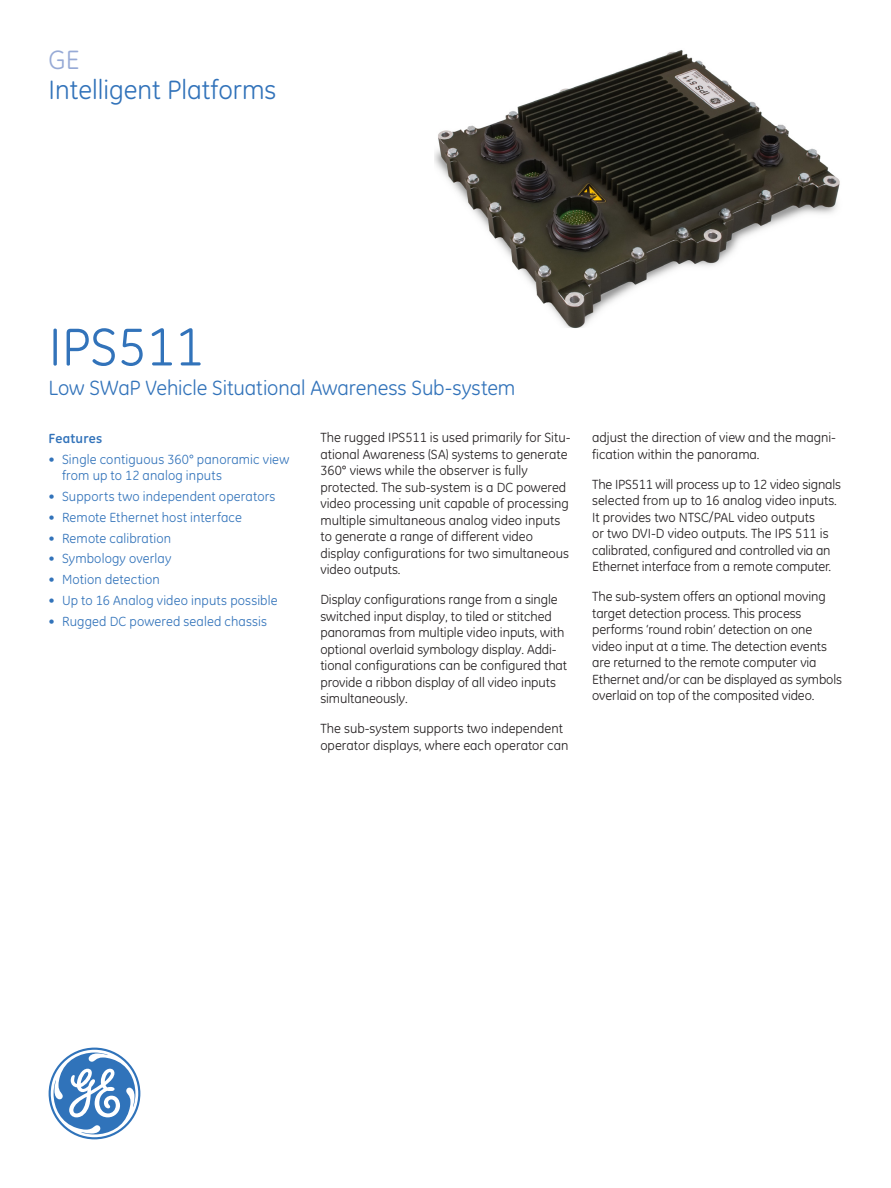
<style>
.page{position:relative;width:891px;height:1188px;background:#fff}
.page>*{position:absolute;margin:0;border:0;box-sizing:border-box;transform-origin:0 0}
._09_Title{font:54px "GE Inspira";color:#3273ba}
.t1{font:27px "GE Inspira";color:#3273ba}
.t2{font:27px "GE Inspira";color:#97aad6}
._09_Title-2{font:21px "GE Inspira";letter-spacing:-.005em;color:#3273ba}
._09_Body{font:13.5px/16.5px "GE Inspira";letter-spacing:-.005em;color:#231f20}
._09_Features{font:13.5px/16.5px "GE Inspira";letter-spacing:.01em;color:#3273ba}
._09_Features-2{font:700 13.5px "GE Inspira";letter-spacing:.015em;color:#3273ba}
</style>
<div class="page">
<svg style="left:49px;top:1048px;width:91px;height:91px"></svg>
<img style="left:435px;top:50px;width:405px;height:278px">
<h2 class="t2" style="left:49px;top:44px;width:32px">GE</h2>
<h2 class="t1" style="left:49px;top:74px;width:229px">Intelligent Platforms</h2>
<p class="_09_Title" style="left:49px;top:316px;width:157px">IPS511</p>
<p class="_09_Title-2" style="left:49px;top:376px;width:468px">Low SWaP Vehicle Situational Awareness Sub-system</p>
<p class="_09_Features-2" style="left:49px;top:429px;width:55px">Features</p>
<p class="_09_Features" style="left:62px;top:451px;width:229px;text-indent:-14px">• Single contiguous 360° panoramic view from up to 12 analog inputs</p>
<p class="_09_Features" style="left:49px;top:488px;width:228px">• Supports two independent operators</p>
<p class="_09_Features" style="left:49px;top:509px;width:195px">• Remote Ethernet host interface</p>
<p class="_09_Features" style="left:49px;top:530px;width:124px">• Remote calibration</p>
<p class="_09_Features" style="left:49px;top:550px;width:124px">• Symbology overlay</p>
<p class="_09_Features" style="left:49px;top:571px;width:113px">• Motion detection</p>
<p class="_09_Features" style="left:49px;top:592px;width:231px">• Up to 16 Analog video inputs possible</p>
<p class="_09_Features" style="left:49px;top:613px;width:220px">• Rugged DC powered sealed chassis</p>
<p class="_09_Body" style="left:320px;top:429px;width:252px">The rugged IPS511 is used primarily for Situ&shy;ational Awareness (SA) systems to generate 360° views while the observer is fully protected. The sub-system is a DC powered video processing unit capable of processing multiple simultaneous analog video inputs to generate a range of different video display configurations for two simultaneous video outputs.</p>
<p class="_09_Body" style="left:320px;top:591px;width:248px">Display configurations range from a single switched input display, to tiled or stitched panoramas from multiple video inputs, with optional overlaid symbology display. Addi&shy;tional configurations can be configured that provide a ribbon display of all video inputs simultaneously.</p>
<p class="_09_Body" style="left:320px;top:720px;width:250px">The sub-system supports two independent operator displays, where each operator can</p>
<p class="_09_Body" style="left:592px;top:429px;width:245px">adjust the direction of view and the magni&shy;fication within the panorama.</p>
<p class="_09_Body" style="left:592px;top:476px;width:250px">The IPS511 will process up to 12 video signals selected from up to 16 analog video inputs.<br>It provides two NTSC/PAL video outputs<br>or two DVI-D video outputs. The IPS 511 is calibrated, configured and controlled via an Ethernet interface from a remote computer.</p>
<p class="_09_Body" style="left:592px;top:588px;width:251px">The sub-system offers an optional moving target detection process. This process performs ‘round robin’ detection on one video input at a time. The detection events are returned to the remote computer via Ethernet and/or can be displayed as symbols overlaid on top of the composited video.</p>
</div>
